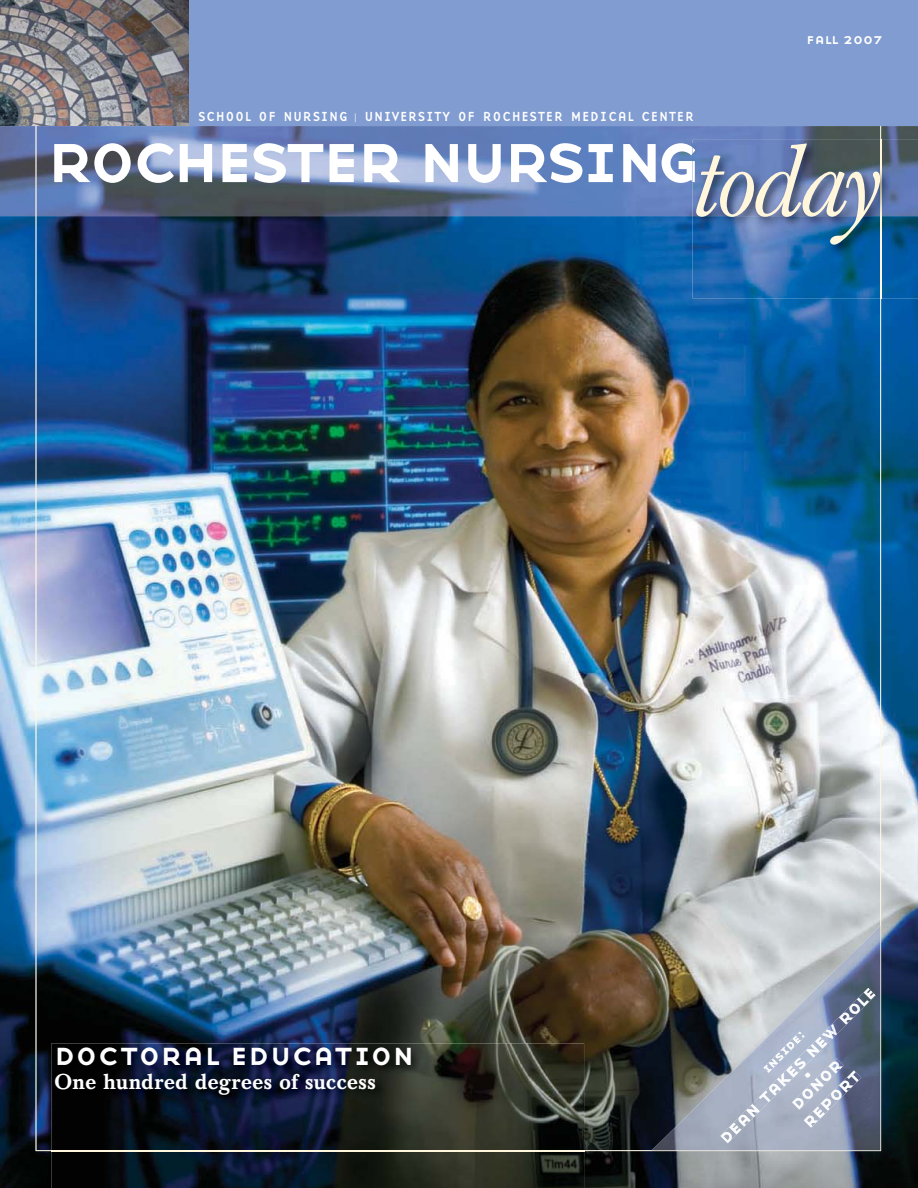
<style>
.page{position:relative;width:918px;height:1188px;background:#fff}
.page>*{position:absolute;margin:0;border:0;box-sizing:border-box;transform-origin:0 0}
.t1{font:72.9px "Base Nine Small Caps";letter-spacing:-.08em;color:#fff}
.t2{font:33px "Base Nine Small Caps";color:#fff}
.t3{font:500 21px "Baskerville BE";letter-spacing:.005em;color:#fff}
.t4{font:19.5px "Base Nine Small Caps";color:#f7f7f6}
.t5{font:19.5px/21px "Base Nine Small Caps";color:#f8f8f8}
.t6{font:15px "Base Nine Small Caps";color:#fff}
.t7{font:13.65px "Base Nine Small Caps";letter-spacing:.045em;color:#fff}
.t8{font:13.5px "Base Nine Small Caps";color:#f8f8f8}
.s1{font-family:"Univers";font-weight:300;font-size:9px}
.s2{font-family:"Baskerville";font-style:italic;font-size:102px;color:#fff6dc}
.s3{color:#f9f9f9}
.s4{color:#fafafa}
.s5{color:#f8f8f9}
.s6{color:#f8f9fa}
.s7{color:#f7f8f9}
.s8{color:#e5e5ea}
.s9{color:#e4e4e6}
.s10{color:#e3e4e4}
.s11{color:#f7f7f8}
.s12{color:#f7f7f6}
.s13{color:#f6f6f7}
.s14{color:#f0f2f8}
.s15{color:#e6e6e9}
</style>
<div class="page">
<img style="left:0;top:216px;width:918px;height:972px">
<img style="left:0;top:126px;width:918px;height:90px">
<img style="left:36px;top:126px;width:845px;height:1025px">
<img style="left:652px;top:926px;width:228px;height:224px">
<img style="left:51px;top:1043px;width:533px;height:145px">
<img style="left:51px;top:1150px;width:533px;height:1px">
<img style="left:720px;top:988px;width:156px;height:155px">
<img style="left:792px;top:1058px;width:52px;height:52px">
<img style="left:804px;top:1070px;width:57px;height:58px">
<div style="left:0;top:0;width:918px;height:126px;background:#809cd0"></div>
<img style="left:0;top:0;width:189px;height:126px">
<img style="left:692px;top:140px;width:226px;height:158px">
<img style="left:880px;top:140px;width:1px;height:158px">
<img style="left:692px;top:147px;width:3px;height:35px">
<svg style="left:804px;top:1072px;width:7px;height:7px"></svg>
<p class="t6" style="left:806px;top:28px;width:78px">fall 2007</p>
<p class="t7" style="left:198px;top:107px;width:498px">SCHOOL OF NURSING <span class="s1">|</span> UNIVERSITY OF ROCHESTER MEDICAL CENTER</p>
<h1 class="t1" style="left:46px;top:105px;width:833px">rochester nursing<span class="s2">t oday</span></h1>
<h2 class="t2" style="left:54px;top:1030px;width:362px">doctoral education</h2>
<h3 class="t3" style="left:54px;top:1069px;width:323px">One hundred degrees of success</h3>
<h3 class="t4" style="left:712px;top:1130px;width:215px;rotate:-45deg">dean <span class="s3">ta</span><span class="s4">ke</span><span class="s5">s</span> <span class="s6">ne</span><span class="s7">w</span> <span class="s8">ro</span><span class="s9">l</span><span class="s10">e</span></h3>
<p class="t8" style="left:757px;top:1064px;width:57px;rotate:-45deg">inside<span class="s6">:</span></p>
<h3 class="t5" style="left:782px;top:1102px;width:75px;rotate:-45deg">do<span class="s4">no</span><span class="s11">r </span><span class="s12">r</span>ep<span class="s13">o</span><span class="s14">r</span><span class="s15">t</span></h3>
</div>
